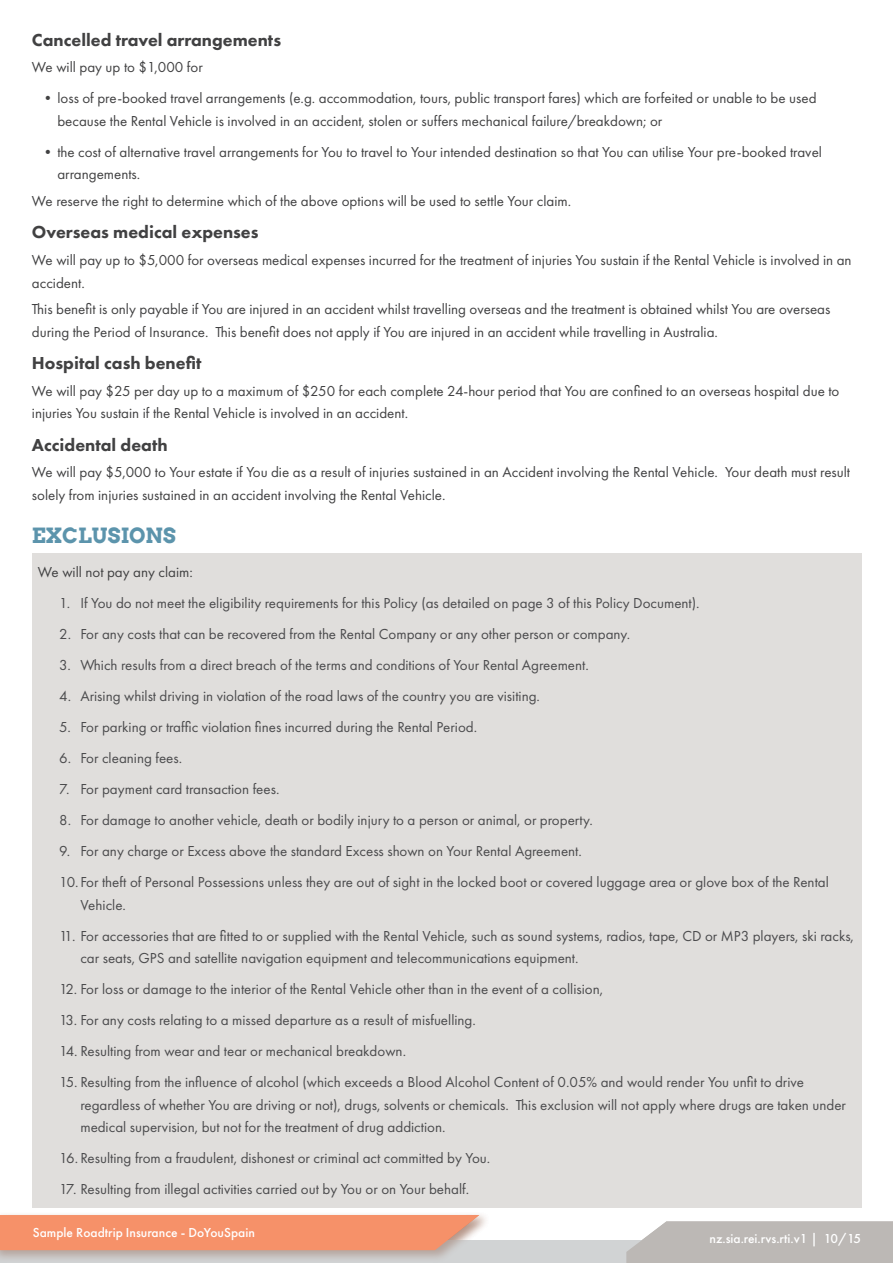
<style>
.page{position:relative;width:893px;height:1263px;background:#fff}
.page>*{position:absolute;margin:0;border:0;box-sizing:border-box;transform-origin:0 0}
.H2_Arvo{font:700 21px "Arvo";color:#5c94ac}
.t1{font:800 18px "Futura PT";color:#414142}
.t2{font:15px/22.5px "Futura PT";color:#4b4b4d}
.Body_Text{font:15px/22.5px "Futura PT";color:#414142}
.t3{font:500 13.5px "Futura PT";color:#fff}
</style>
<div class="page">
<div style="left:0;top:1241px;width:893px;height:22px;background:#d1d3d4"></div>
<svg style="left:626px;top:1221px;width:267px;height:42px;background:#bfbbb9"></svg>
<div style="left:0;top:1211px;width:490px;height:52px;background:#814a32;opacity:.35"></div>
<div style="left:0;top:1215px;width:479px;height:35px;background:#f69169"></div>
<div style="left:32px;top:553px;width:829px;height:654px;background:#e0dedc"></div>
<h3 class="t1" style="left:32px;top:28px;width:251px">Cancelled travel arrangements</h3>
<p class="Body_Text" style="left:32px;top:56px;width:172px">We will pay up to $1,000 for</p>
<p class="Body_Text" style="left:57px;top:87px;width:761px;text-indent:-17px">•loss of pre-booked travel arrangements (e.g. accommodation, tours, public transport fares) which are forfeited or unable to be used because the Rental Vehicle is involved in an accident, stolen or suffers mechanical failure/breakdown; or</p>
<p class="Body_Text" style="left:57px;top:141px;width:766px;text-indent:-17px">•the cost of alternative travel arrangements for You to travel to Your intended destination so that You can utilise Your pre-booked travel arrangements.</p>
<p class="Body_Text" style="left:32px;top:190px;width:541px">We reserve the right to determine which of the above options will be used to settle Your claim.</p>
<h3 class="t1" style="left:32px;top:221px;width:228px">Overseas medical expenses</h3>
<p class="Body_Text" style="left:32px;top:249px;width:821px">We will pay up to $5,000 for overseas medical expenses incurred for the treatment of injuries You sustain if the Rental Vehicle is involved in an accident.</p>
<p class="Body_Text" style="left:32px;top:298px;width:800px">This benefit is only payable if You are injured in an accident whilst travelling overseas and the treatment is obtained whilst You are overseas during the Period of Insurance. This benefit does not apply if You are injured in an accident while travelling in Australia.</p>
<h3 class="t1" style="left:32px;top:352px;width:171px">Hospital cash benefit</h3>
<p class="Body_Text" style="left:32px;top:380px;width:809px">We will pay $25 per day up to a maximum of $250 for each complete 24-hour period that You are confined to an overseas hospital due to injuries You sustain if the Rental Vehicle is involved in an accident.</p>
<h3 class="t1" style="left:32px;top:433px;width:137px">Accidental death</h3>
<p class="Body_Text" style="left:32px;top:461px;width:820px">We will pay $5,000 to Your estate if You die as a result of injuries sustained in an Accident involving the Rental Vehicle. Your death must result solely from injuries sustained in an accident involving the Rental Vehicle.</p>
<p class="H2_Arvo" style="left:32px;top:522px;width:145px">EXCLUSIONS</p>
<p class="Body_Text" style="left:38px;top:561px;width:157px">We will not pay any claim:</p>
<p class="t2" style="left:59px;top:592px;width:642px">1. If You do not meet the eligibility requirements for this Policy (as detailed on page 3 of this Policy Document).</p>
<p class="t2" style="left:59px;top:623px;width:573px">2. For any costs that can be recovered from the Rental Company or any other person or company.</p>
<p class="t2" style="left:59px;top:654px;width:531px">3. Which results from a direct breach of the terms and conditions of Your Rental Agreement.</p>
<p class="t2" style="left:59px;top:685px;width:482px">4. Arising whilst driving in violation of the road laws of the country you are visiting.</p>
<p class="t2" style="left:59px;top:716px;width:420px">5. For parking or traffic violation fines incurred during the Rental Period.</p>
<p class="t2" style="left:59px;top:747px;width:125px">6. For cleaning fees.</p>
<p class="t2" style="left:59px;top:778px;width:222px">7. For payment card transaction fees.</p>
<p class="t2" style="left:59px;top:809px;width:535px">8. For damage to another vehicle, death or bodily injury to a person or animal, or property.</p>
<p class="t2" style="left:59px;top:840px;width:524px">9. For any charge or Excess above the standard Excess shown on Your Rental Agreement.</p>
<p class="t2" style="left:80px;top:871px;width:750px;text-indent:-21px">10. For theft of Personal Possessions unless they are out of sight in the locked boot or covered luggage area or glove box of the Rental<br>Vehicle.</p>
<p class="t2" style="left:80px;top:924px;width:775px;text-indent:-21px">11. For accessories that are fitted to or supplied with the Rental Vehicle, such as sound systems, radios, tape, CD or MP3 players, ski racks, car seats, GPS and satellite navigation equipment and telecommunications equipment.</p>
<p class="t2" style="left:59px;top:978px;width:545px">12. For loss or damage to the interior of the Rental Vehicle other than in the event of a collision,</p>
<p class="t2" style="left:59px;top:1009px;width:418px">13. For any costs relating to a missed departure as a result of misfuelling.</p>
<p class="t2" style="left:59px;top:1040px;width:348px">14. Resulting from wear and tear or mechanical breakdown.</p>
<p class="t2" style="left:80px;top:1071px;width:767px;text-indent:-21px">15. Resulting from the influence of alcohol (which exceeds a Blood Alcohol Content of 0.05% and would render You unfit to drive regardless of whether You are driving or not), drugs, solvents or chemicals. This exclusion will not apply where drugs are taken under medical supervision, but not for the treatment of drug addiction.</p>
<p class="t2" style="left:59px;top:1147px;width:433px">16. Resulting from a fraudulent, dishonest or criminal act committed by You.</p>
<p class="t2" style="left:59px;top:1178px;width:412px">17. Resulting from illegal activities carried out by You or on Your behalf.</p>
<p class="t3" style="left:33px;top:1224px;width:224px">Sample Roadtrip Insurance - DoYouSpain</p>
<p class="t3" style="left:707px;top:1230px;width:155px">aus.awn.ll.mbi. nc.v1 | 1/1</p>
<p class="t3" style="left:709px;top:1230px;width:153px">nz.sia.rei.rvs.rti.v1 | 10/15</p>
</div>
